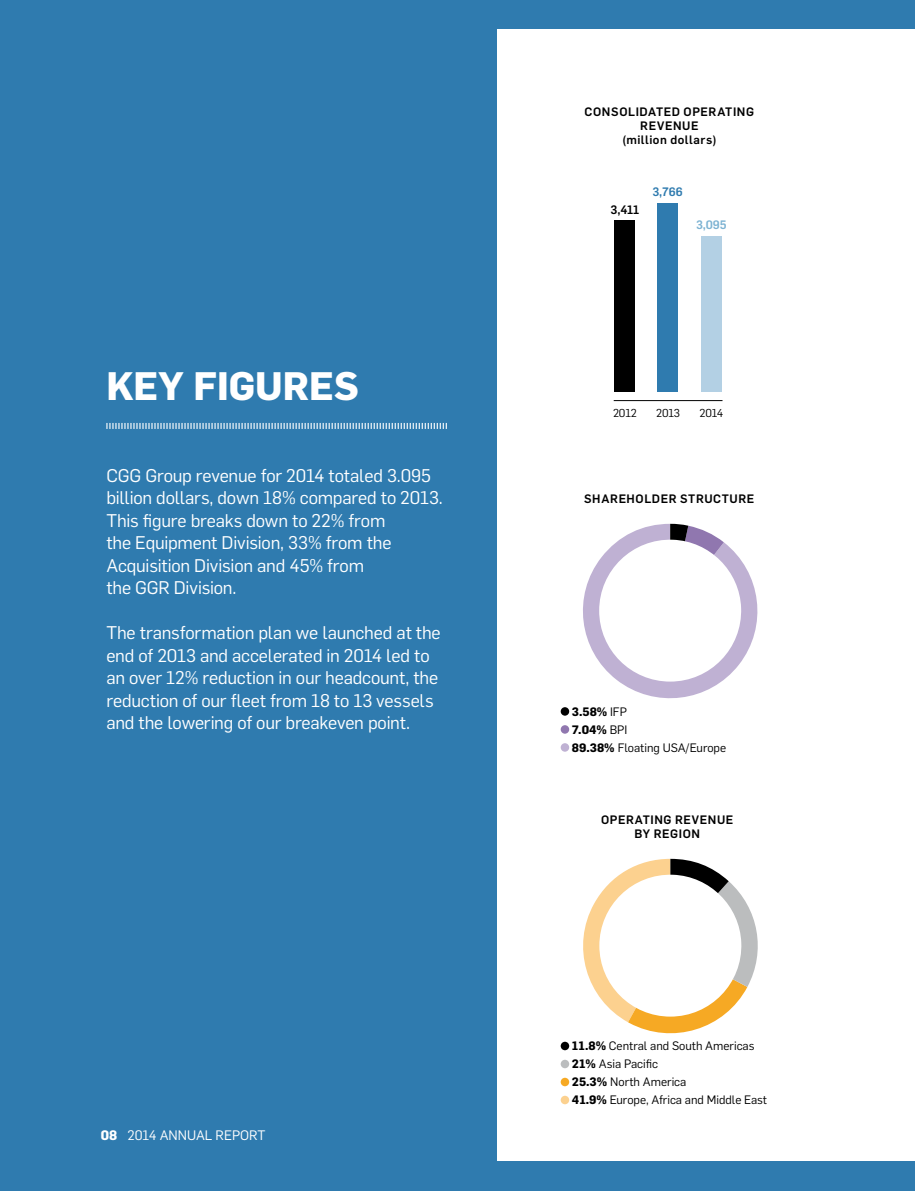
<style>
.page{position:relative;width:915px;height:1191px;background:#fff}
.page>*{position:absolute;margin:0;border:0;box-sizing:border-box;transform-origin:0 0}
.t1{font:700 39px "Flama";color:#fff}
.t2{font:18px/22.5px "Flama";letter-spacing:-.01em;color:#fff}
.t3{font:13.5px "Flama";color:#fff}
.t4{font:12px/18px "Flama";color:#000}
.t5{font:500 12px/14.2px "Flama";letter-spacing:.045em;color:#000;text-align:center}
.t6{font:500 12px "Flama";color:#2f7baf}
.t7{font:500 12px "Flama";color:#7db3d3}
.t8{font:11.25px "Flama";letter-spacing:-.01em;color:#000}
.s1{font-weight:700}
</style>
<div class="page">
<div style="left:0;top:0;width:914px;height:1191px;background:#2f7baf"></div>
<div style="left:497px;top:30px;width:417px;height:1131px;background:#fff"></div>
<div style="left:560px;top:707px;width:9px;height:8px;background:#000;border-radius:50%"></div>
<div style="left:560px;top:725px;width:9px;height:8px;background:#9077af;border-radius:50%"></div>
<div style="left:560px;top:743px;width:9px;height:8px;background:#bfb1d3;border-radius:50%"></div>
<svg style="left:560px;top:1041px;width:9px;height:9px"></svg>
<div style="left:560px;top:1059px;width:9px;height:9px;background:#bbbdbe;border-radius:50%"></div>
<svg style="left:560px;top:1077px;width:9px;height:9px"></svg>
<div style="left:560px;top:1095px;width:9px;height:9px;background:#fcd18f;border-radius:50%"></div>
<svg style="left:106px;top:423px;width:340px;height:6px"></svg>
<hr style="left:613px;top:400px;width:109px;height:1px;background:#000">
<div style="left:700px;top:237px;width:21px;height:155px;background:#b3d0e4"></div>
<div style="left:657px;top:203px;width:21px;height:189px;background:#2f7baf"></div>
<div style="left:614px;top:221px;width:20px;height:171px;background:#000"></div>
<svg style="left:583px;top:524px;width:175px;height:174px"></svg>
<svg style="left:583px;top:859px;width:175px;height:174px"></svg>
<h1 class="t1" style="left:106px;top:362px;width:254px">KEY FIGURES</h1>
<p class="t2" style="left:106px;top:463px;width:338px">CGG Group revenue for 2014 totaled 3.095 billion dollars, down 18% compared to 2013.<br>This figure breaks down to 22% from<br>the Equipment Division, 33% from the Acquisition Division and 45% from<br>the GGR Division.</p>
<p class="t2" style="left:106px;top:620px;width:336px">The transformation plan we launched at the end of 2013 and accelerated in 2014 led to an over 12% reduction in our headcount, the reduction of our fleet from 18 to 13 vessels and the lowering of our breakeven point.</p>
<p class="t3" style="left:101px;top:1125px;width:166px"><span class="s1">08</span> 2014 ANNUAL REPORT</p>
<p class="t5" style="left:584px;top:104px;width:171px">CONSOLIDATED OPERATING<br>REVENUE<br>(million dollars)</p>
<p class="t5" style="left:610px;top:201px;width:30px">3,411</p>
<p class="t6" style="left:652px;top:182px;width:32px">3,766</p>
<p class="t7" style="left:695px;top:216px;width:32px">3,095</p>
<p class="t8" style="left:613px;top:405px;width:25px">2012</p>
<p class="t8" style="left:656px;top:405px;width:25px">2013</p>
<p class="t8" style="left:699px;top:405px;width:25px">2014</p>
<p class="t5" style="left:584px;top:491px;width:172px">SHAREHOLDER STRUCTURE</p>
<p class="t4" style="left:571px;top:702px;width:156px"><span class="s1">3.58%</span> IFP<br><span class="s1">7.04%</span> BPI<br><span class="s1">89.38%</span> Floating USA/Europe</p>
<p class="t5" style="left:601px;top:812px;width:134px">OPERATING REVENUE<br>BY REGION</p>
<p class="t4" style="left:571px;top:1036px;width:197px"><span class="s1">11.8%</span> Central and South Americas<br><span class="s1">21%</span> Asia Pacific<br><span class="s1">25.3%</span> North America<br><span class="s1">41.9%</span> Europe, Africa and Middle East</p>
</div>
